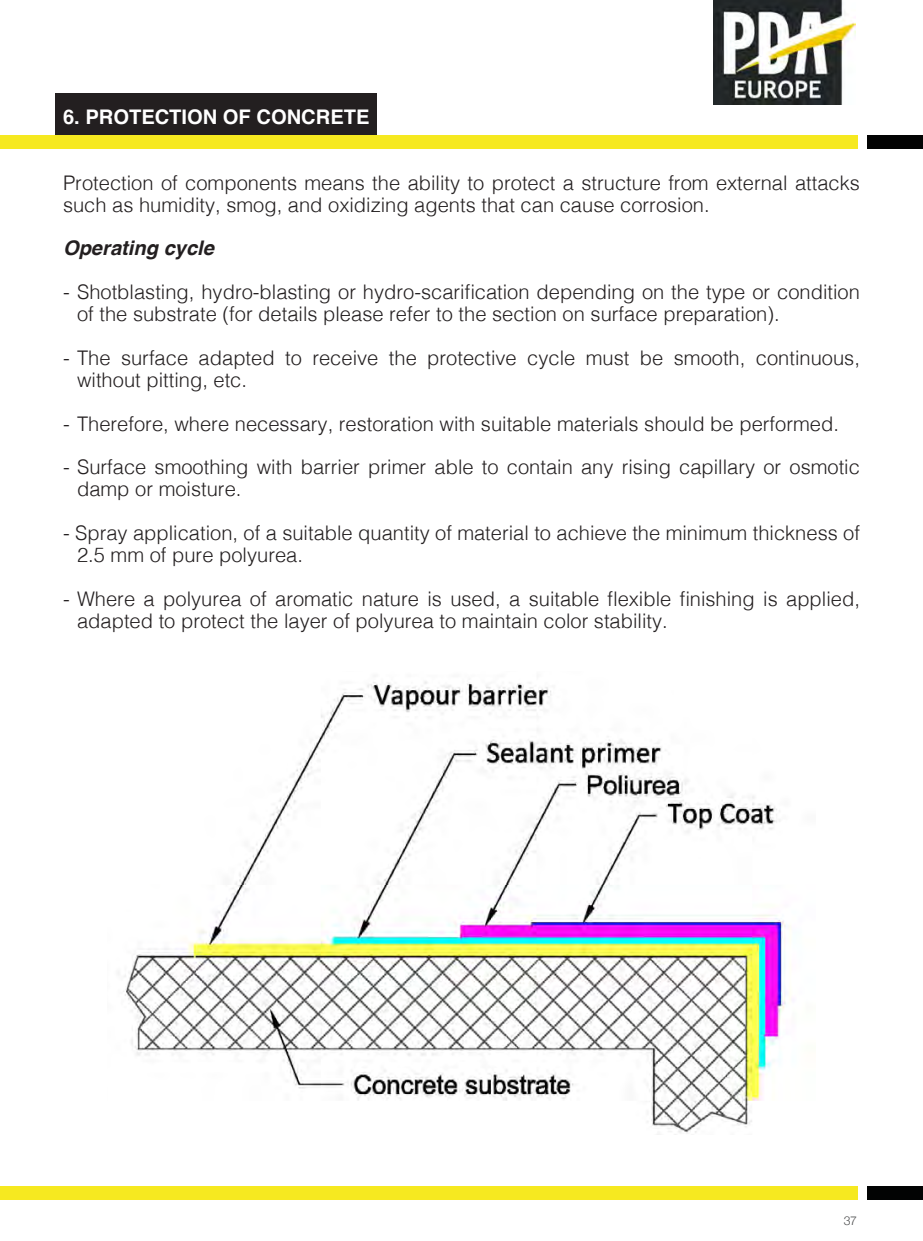
<style>
.page{position:relative;width:923px;height:1241px;background:#fff}
.page>*{position:absolute;margin:0;border:0;box-sizing:border-box;transform-origin:0 0}
.t1{font:300 20.12px/21.9px "Helvetica";color:#231f20}
.t2{font:700 20.12px "Helvetica";color:#fff}
.t3{font:italic 700 20.12px "Helvetica";color:#231f20}
.t4{font:300 12.25px "Helvetica Neue";color:#4b4c4d}
</style>
<div class="page">
<div style="left:0;top:1185px;width:857px;height:14px;background:#f6e920"></div>
<div style="left:867px;top:1185px;width:56px;height:14px;background:#020303"></div>
<div style="left:0;top:135px;width:857px;height:14px;background:#f6e920"></div>
<div style="left:867px;top:135px;width:56px;height:14px;background:#020303"></div>
<img style="left:713px;top:0;width:143px;height:104px">
<div style="left:56px;top:94px;width:321px;height:41px;background:#231f20"></div>
<img style="left:118px;top:681px;width:673px;height:453px">
<p class="t2" style="left:63px;top:101px;width:308px">6. PROTECTION OF CONCRETE</p>
<p class="t1" style="left:63px;top:170px;width:798px">Protection of components means the ability to protect a structure from external attacks such as humidity, smog, and oxidizing agents that can cause corrosion.</p>
<p class="t3" style="left:63px;top:232px;width:152px">Operating cycle</p>
<p class="t1" style="left:77px;top:279px;width:784px;text-indent:-14px">- Shotblasting, hydro-blasting or hydro-scarification depending on the type or condition of the substrate (for details please refer to the section on surface preparation).</p>
<p class="t1" style="left:77px;top:345px;width:784px;text-indent:-14px">- The surface adapted to receive the protective cycle must be smooth, continuous, without pitting, etc.</p>
<p class="t1" style="left:63px;top:411px;width:777px">- Therefore, where necessary, restoration with suitable materials should be performed.</p>
<p class="t1" style="left:77px;top:454px;width:784px;text-indent:-14px">- Surface smoothing with barrier primer able to contain any rising capillary or osmotic damp or moisture.</p>
<p class="t1" style="left:77px;top:520px;width:784px;text-indent:-14px">- Spray application, of a suitable quantity of material to achieve the minimum thickness of<br>2.5 mm of pure polyurea.</p>
<p class="t1" style="left:77px;top:586px;width:784px;text-indent:-14px">- Where a polyurea of aromatic nature is used, a suitable flexible finishing is applied, adapted to protect the layer of polyurea to maintain color stability.</p>
<p class="t4" style="left:844px;top:1210px;width:15px">37</p>
</div>
